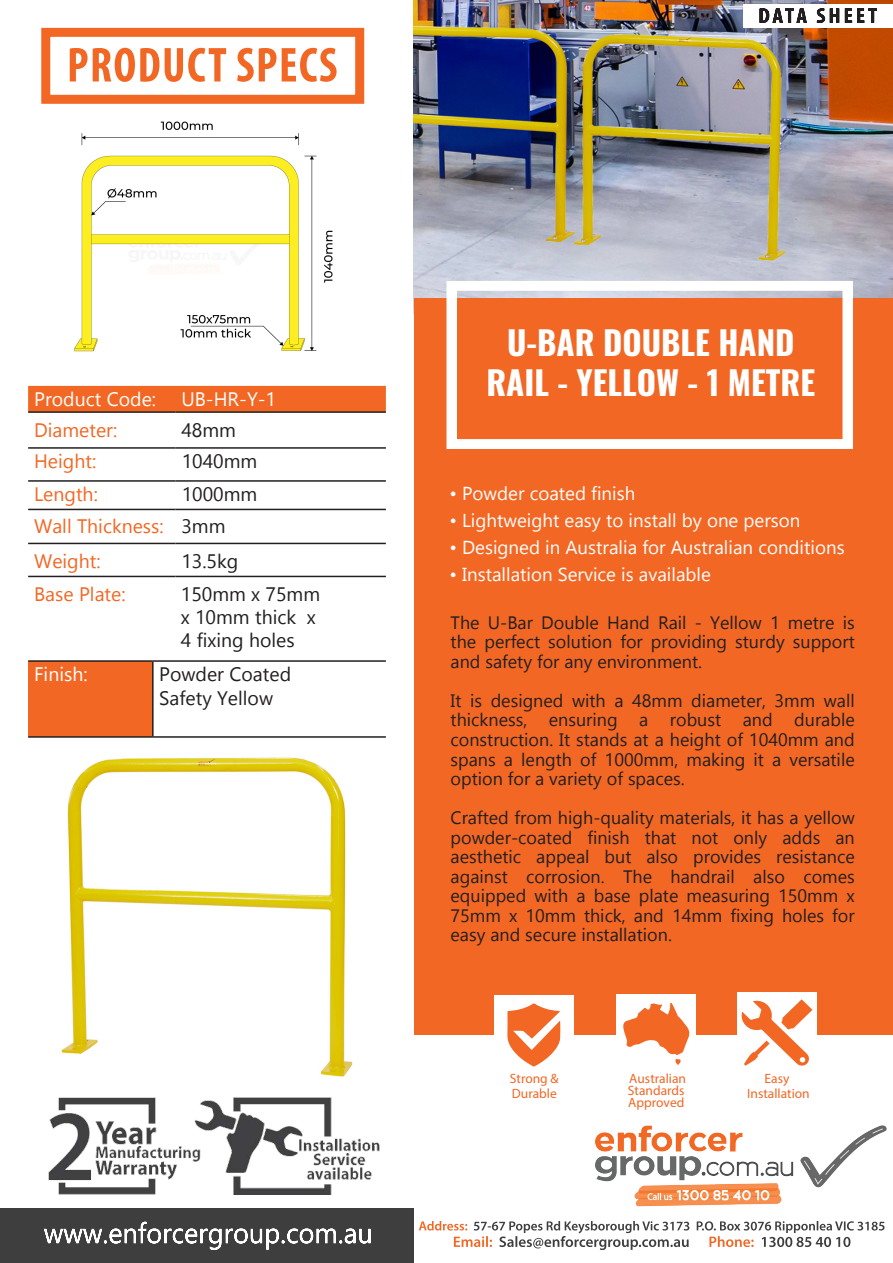
<style>
.page{position:relative;width:893px;height:1263px;background:#fff}
.page>*{position:absolute;margin:0;border:0;box-sizing:border-box;transform-origin:0 0}
.t1{font:700 33px/39.6px "Oswald";color:#fff;text-align:center}
.t2{font:19.5px/23.4px "Gadugi";color:#231f20}
.t3{font:19.5px "Gadugi";color:#f26724}
.t4{font:19.5px "Gadugi";color:#fff}
.t5{font:18.75px "Gadugi";color:#fff}
.t6{font:18px/19.5px "Gadugi";color:#231f20}
.t7{font:13.5px/12px "Myriad Pro";color:#f26724;text-align:justify}
</style>
<div class="page">
<img style="left:74px;top:121px;width:259px;height:231px">
<img style="left:414px;top:0;width:479px;height:298px">
<div style="left:41px;top:28px;width:323px;height:76px;border:9px solid #f26724"></div>
<svg style="left:70px;top:48px;width:267px;height:34px"></svg>
<div style="left:0;top:1208px;width:413px;height:55px;background:#3e3e3f"></div>
<svg style="left:44px;top:1222px;width:327px;height:28px"></svg>
<svg style="left:419px;top:1221px;width:465px;height:29px"></svg>
<img style="left:564px;top:1125px;width:323px;height:102px">
<div style="left:414px;top:298px;width:479px;height:737px;background:#f26724"></div>
<div style="left:28px;top:386px;width:358px;height:25px;background:#f26724"></div>
<hr style="left:28px;top:411px;width:147px;height:2px;background:#231f20">
<hr style="left:175px;top:411px;width:211px;height:2px;background:#231f20">
<hr style="left:28px;top:447px;width:147px;height:2px;background:#231f20">
<hr style="left:175px;top:447px;width:211px;height:2px;background:#231f20">
<hr style="left:28px;top:543px;width:147px;height:1px;background:#231f20">
<hr style="left:175px;top:543px;width:211px;height:1px;background:#231f20">
<div style="left:28px;top:661px;width:125px;height:76px;background:#f26724"></div>
<hr style="left:28px;top:660px;width:125px;height:2px;background:#231f20">
<hr style="left:153px;top:660px;width:233px;height:2px;background:#231f20">
<hr style="left:152px;top:662px;width:2px;height:74px;background:#231f20">
<hr style="left:28px;top:736px;width:125px;height:2px;background:#231f20">
<hr style="left:153px;top:736px;width:233px;height:2px;background:#231f20">
<div style="left:617px;top:994px;width:79px;height:79px;background:#fff"></div>
<div style="left:495px;top:995px;width:79px;height:79px;background:#fff"></div>
<div style="left:737px;top:993px;width:80px;height:79px;background:#fff"></div>
<svg style="left:623px;top:1002px;width:67px;height:63px"></svg>
<svg style="left:507px;top:1003px;width:53px;height:63px"></svg>
<svg style="left:741px;top:999px;width:71px;height:67px"></svg>
<div style="left:743px;top:4px;width:150px;height:24px;background:#fff"></div>
<svg style="left:759px;top:8px;width:118px;height:15px"></svg>
<hr style="left:28px;top:509px;width:147px;height:1px;background:#231f20">
<hr style="left:175px;top:509px;width:211px;height:1px;background:#231f20">
<hr style="left:28px;top:576px;width:147px;height:1px;background:#231f20">
<hr style="left:175px;top:576px;width:211px;height:1px;background:#231f20">
<div style="left:447px;top:281px;width:406px;height:168px;border:10px solid #fff"></div>
<img style="left:61px;top:757px;width:292px;height:320px">
<img style="left:48px;top:1097px;width:332px;height:98px">
<hr style="left:28px;top:480px;width:147px;height:2px;background:#231f20">
<hr style="left:175px;top:480px;width:211px;height:2px;background:#231f20">
<p class="t4" style="left:34px;top:387px;width:124px">Product Code:</p>
<p class="t4" style="left:181px;top:387px;width:96px">UB-HR Y- -1</p>
<p class="t3" style="left:34px;top:418px;width:85px">Diameter:</p>
<p class="t2" style="left:181px;top:418px;width:56px">48mm</p>
<p class="t3" style="left:34px;top:449px;width:64px">Height:</p>
<p class="t2" style="left:182px;top:450px;width:77px">1040mm</p>
<p class="t3" style="left:34px;top:482px;width:65px">Length:</p>
<p class="t2" style="left:182px;top:483px;width:77px">1000mm</p>
<p class="t3" style="left:34px;top:514px;width:131px">Wall Thickness:</p>
<p class="t2" style="left:181px;top:514px;width:46px">3mm</p>
<p class="t3" style="left:34px;top:549px;width:68px">Weight:</p>
<p class="t2" style="left:181px;top:549px;width:58px">13.5kg</p>
<p class="t3" style="left:34px;top:582px;width:93px">Base Plate:</p>
<p class="t2" style="left:181px;top:582px;width:141px">150mm x 75mm</p>
<p class="t2" style="left:181px;top:605px;width:117px">x 10mm thick<br>4 fixing holes</p>
<p class="t2" style="left:307px;top:605px;width:10px">x</p>
<p class="t4" style="left:34px;top:663px;width:55px">Finish:</p>
<p class="t2" style="left:159px;top:662px;width:133px">Powder Coated</p>
<p class="t2" style="left:159px;top:686px;width:115px">Safety Yellow</p>
<h1 class="t1" style="left:486px;top:325px;width:330px">-U BAR DOUBLE HAND<br>RAIL - YELLOW 1- METRE</h1>
<p class="t5" style="left:449px;top:482px;width:187px">• Powder coated finish</p>
<p class="t5" style="left:449px;top:509px;width:353px">• Lightweight easy to install by one person</p>
<p class="t5" style="left:449px;top:536px;width:397px">• Designed in Australia for Australian conditions</p>
<p class="t5" style="left:449px;top:563px;width:263px">• Installation Service is available</p>
<p class="t6" style="left:451px;top:613px;width:31px">The</p>
<p class="t6" style="left:488px;top:613px;width:47px">U-Bar</p>
<p class="t6" style="left:541px;top:613px;width:59px">Double</p>
<p class="t6" style="left:607px;top:613px;width:44px">Hand</p>
<p class="t6" style="left:658px;top:613px;width:30px">Rail</p>
<p class="t6" style="left:695px;top:613px;width:9px">-</p>
<p class="t6" style="left:710px;top:613px;width:53px">Yellow</p>
<p class="t6" style="left:770px;top:613px;width:11px">1</p>
<p class="t6" style="left:788px;top:613px;width:48px">metre</p>
<p class="t6" style="left:843px;top:613px;width:13px">is</p>
<p class="t6" style="left:484px;top:632px;width:57px">perfect</p>
<p class="t6" style="left:620px;top:632px;width:24px">for</p>
<p class="t6" style="left:451px;top:632px;width:253px">the<br>and safety for any environment.</p>
<p class="t6" style="left:548px;top:632px;width:65px">solution</p>
<p class="t6" style="left:651px;top:632px;width:78px">providing</p>
<p class="t6" style="left:735px;top:632px;width:51px">sturdy</p>
<p class="t6" style="left:793px;top:632px;width:63px">support</p>
<p class="t6" style="left:491px;top:691px;width:74px">designed</p>
<p class="t6" style="left:572px;top:691px;width:35px">with</p>
<p class="t6" style="left:691px;top:691px;width:126px">diameter 3, mm</p>
<p class="t6" style="left:824px;top:691px;width:32px">wall</p>
<p class="t6" style="left:470px;top:691px;width:13px">is</p>
<p class="t6" style="left:632px;top:691px;width:52px">48mm</p>
<p class="t6" style="left:451px;top:691px;width:12px">It</p>
<p class="t6" style="left:614px;top:691px;width:11px">a</p>
<p class="t6" style="left:451px;top:710px;width:78px">thickness,</p>
<p class="t6" style="left:451px;top:730px;width:406px">construction It. stands at a height of 1040mm and</p>
<p class="t6" style="left:789px;top:749px;width:67px">versatile</p>
<p class="t6" style="left:670px;top:710px;width:53px">robust</p>
<p class="t6" style="left:743px;top:710px;width:31px">and</p>
<p class="t6" style="left:794px;top:710px;width:62px">durable</p>
<p class="t6" style="left:549px;top:710px;width:70px">ensuring</p>
<p class="t6" style="left:639px;top:710px;width:11px">a</p>
<p class="t6" style="left:580px;top:749px;width:18px">of</p>
<p class="t6" style="left:521px;top:749px;width:52px">length</p>
<p class="t6" style="left:686px;top:749px;width:60px">making</p>
<p class="t6" style="left:753px;top:749px;width:29px">ait</p>
<p class="t6" style="left:605px;top:749px;width:75px">1000mm,</p>
<p class="t6" style="left:451px;top:749px;width:236px">spans<br>option for a variety of spaces.</p>
<p class="t6" style="left:451px;top:808px;width:406px;text-align:right">Crafted from high-quality materials it, has a yellow an</p>
<p class="t6" style="left:504px;top:749px;width:11px">a</p>
<p class="t6" style="left:587px;top:827px;width:44px">finish</p>
<p class="t6" style="left:451px;top:827px;width:123px">powder-coated</p>
<p class="t6" style="left:645px;top:827px;width:33px">that</p>
<p class="t6" style="left:733px;top:827px;width:35px">only</p>
<p class="t6" style="left:782px;top:827px;width:39px">adds</p>
<p class="t6" style="left:691px;top:827px;width:28px">not</p>
<p class="t6" style="left:451px;top:847px;width:72px">aesthetic</p>
<p class="t6" style="left:536px;top:847px;width:55px">appeal</p>
<p class="t6" style="left:605px;top:847px;width:28px">but</p>
<p class="t6" style="left:646px;top:847px;width:33px">also</p>
<p class="t6" style="left:693px;top:847px;width:70px">provides</p>
<p class="t6" style="left:776px;top:847px;width:80px">resistance</p>
<p class="t6" style="left:623px;top:866px;width:31px">The</p>
<p class="t6" style="left:671px;top:866px;width:66px">handrail</p>
<p class="t6" style="left:753px;top:866px;width:33px">also</p>
<p class="t6" style="left:451px;top:866px;width:59px">against</p>
<p class="t6" style="left:526px;top:866px;width:80px">corrosion.</p>
<p class="t6" style="left:803px;top:866px;width:53px">comes</p>
<p class="t6" style="left:451px;top:886px;width:77px">equipped</p>
<p class="t6" style="left:534px;top:886px;width:35px">with</p>
<p class="t6" style="left:594px;top:886px;width:38px">base</p>
<p class="t6" style="left:639px;top:886px;width:41px">plate</p>
<p class="t6" style="left:687px;top:886px;width:85px">measuring</p>
<p class="t6" style="left:778px;top:886px;width:62px">150mm</p>
<p class="t6" style="left:576px;top:886px;width:11px">a</p>
<p class="t6" style="left:846px;top:886px;width:10px">x</p>
<p class="t6" style="left:730px;top:905px;width:45px">fixing</p>
<p class="t6" style="left:832px;top:905px;width:24px">for</p>
<p class="t6" style="left:584px;top:905px;width:43px">thick,</p>
<p class="t6" style="left:634px;top:905px;width:31px">and</p>
<p class="t6" style="left:782px;top:905px;width:44px">holes</p>
<p class="t6" style="left:525px;top:905px;width:52px">10mm</p>
<p class="t6" style="left:672px;top:905px;width:52px">14mm</p>
<p class="t6" style="left:451px;top:905px;width:223px">75mm<br>easy and secure installation.</p>
<p class="t6" style="left:509px;top:905px;width:10px">x</p>
<p class="t7" style="left:510px;top:1072px;width:50px">Strong &amp;</p>
<p class="t7" style="left:512px;top:1087px;width:46px">Durable</p>
<p class="t7" style="left:628px;top:1072px;width:60px">Australian Standards Approved</p>
<p class="t7" style="left:765px;top:1072px;width:26px">Easy</p>
<p class="t7" style="left:747px;top:1087px;width:64px">Installation</p>
</div>
